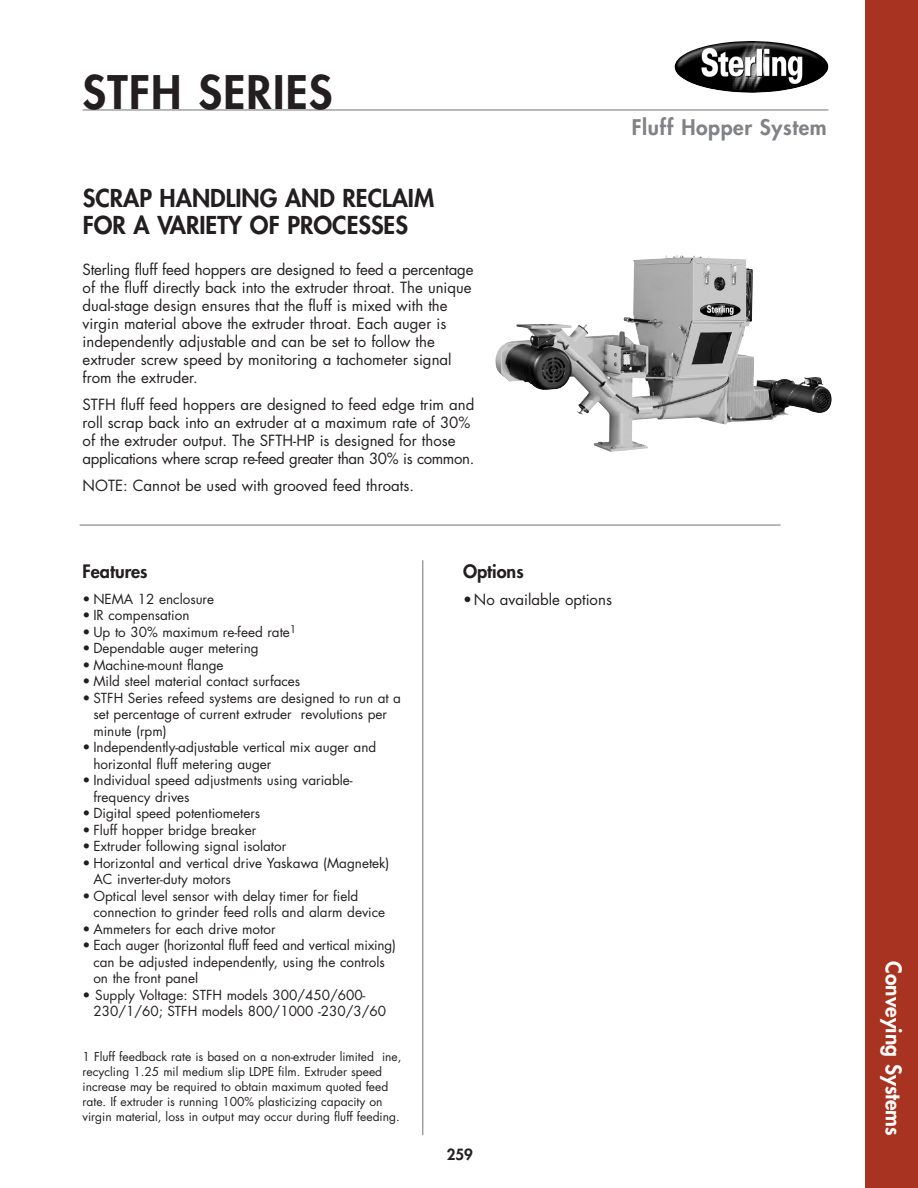
<style>
.page{position:relative;width:918px;height:1188px;background:#fff}
.page>*{position:absolute;margin:0;border:0;box-sizing:border-box;transform-origin:0 0}
.t1{font:800 45px "Futura";letter-spacing:.03em;color:#231f20}
.t2{font:800 24px/27px "Futura";color:#231f20}
.t3{font:800 21px "Futura";letter-spacing:.03em;color:#808285}
.t4{font:800 21px "Futura";color:#fff}
.t5{font:800 18px "Futura";color:#231f20}
.t6{font:15px/18px "Futura";color:#231f20}
.t7{font:800 15px "Futura";color:#231f20}
.t8{font:13.5px/16.5px "Futura";color:#231f20}
.t9{font:12px/15px "Futura";color:#231f20}
</style>
<div class="page">
<img style="left:674px;top:41px;width:155px;height:52px">
<div style="left:865px;top:0;width:53px;height:1188px;background:#a93321"></div>
<hr style="left:83px;top:109px;width:745px;height:2px;background:#808285">
<hr style="left:80px;top:524px;width:701px;height:2px;background:#808285">
<hr style="left:422px;top:560px;width:1px;height:575px;background:#808285">
<img style="left:516px;top:255px;width:316px;height:169px">
<h1 class="t1" style="left:83px;top:71px;width:252px">STFH SERIES</h1>
<h2 class="t2" style="left:83px;top:187px;width:353px">SCRAP HANDLING AND RECLAIM<br>FOR A VARIETY OF PROCESSES</h2>
<p class="t6" style="left:83px;top:262px;width:392px">Sterling fluff feed hoppers are designed to feed a percentage of the fluff directly back into the extruder throat. The unique dual-stage design ensures that the fluff is mixed with the virgin material above the extruder throat. Each auger is independently adjustable and can be set to follow the extruder screw speed by monitoring a tachometer signal from the extruder.</p>
<p class="t6" style="left:83px;top:397px;width:393px">STFH fluff feed hoppers are designed to feed edge trim and roll scrap back into an extruder at a maximum rate of 30% of the extruder output. The SFTH-HP is designed for those applications where scrap re-feed greater than 30% is common.</p>
<p class="t6" style="left:83px;top:478px;width:333px">NOTE: Cannot be used with grooved feed throats.</p>
<h3 class="t3" style="left:632px;top:117px;width:196px">Fluff Hopper System</h3>
<h3 class="t5" style="left:83px;top:563px;width:67px">Features</h3>
<p class="t8" style="left:83px;top:592px;width:133px">• NEMA 12 enclosure</p>
<p class="t8" style="left:83px;top:608px;width:108px">• IR compensation</p>
<p class="t8" style="left:83px;top:625px;width:215px">• Up to 30% maximum re-feed rate<sup>1</sup></p>
<p class="t8" style="left:83px;top:641px;width:178px">• Dependable auger metering</p>
<p class="t8" style="left:83px;top:658px;width:143px">• Machine-mount flange</p>
<p class="t8" style="left:83px;top:674px;width:219px">• Mild steel material contact surfaces</p>
<p class="t8" style="left:93px;top:691px;width:309px;text-indent:-11px">• STFH Series refeed systems are designed to run at a set percentage of current extruder revolutions per minute (rpm)</p>
<p class="t8" style="left:93px;top:740px;width:284px;text-indent:-11px">• Independently-adjustable vertical mix auger and horizontal fluff metering auger</p>
<p class="t8" style="left:93px;top:773px;width:261px;text-indent:-11px">• Individual speed adjustments using variable&shy;frequency drives</p>
<p class="t8" style="left:83px;top:806px;width:179px">• Digital speed potentiometers</p>
<p class="t8" style="left:83px;top:823px;width:175px">• Fluff hopper bridge breaker</p>
<p class="t8" style="left:83px;top:839px;width:205px">• Extruder following signal isolator</p>
<p class="t8" style="left:93px;top:856px;width:298px;text-indent:-11px">• Horizontal and vertical drive Yaskawa (Magnetek)<br>AC inverter-duty motors</p>
<p class="t8" style="left:93px;top:889px;width:293px;text-indent:-11px">• Optical level sensor with delay timer for field connection to grinder feed rolls and alarm device</p>
<p class="t8" style="left:83px;top:922px;width:194px">• Ammeters for each drive motor</p>
<p class="t8" style="left:93px;top:938px;width:304px;text-indent:-11px">• Each auger (horizontal fluff feed and vertical mixing) can be adjusted independently, using the controls on the front panel</p>
<p class="t8" style="left:93px;top:988px;width:294px;text-indent:-11px">• Supply Voltage: STFH models 300/450/600-<br>230/1/60; STFH models 800/1000 -230/3/60</p>
<p class="t9" style="left:83px;top:1050px;width:320px">1 Fluff feedback rate is based on a non-extruder limited ine, recycling 1.25 mil medium slip LDPE film. Extruder speed increase may be required to obtain maximum quoted feed rate. If extruder is running 100% plasticizing capacity on virgin material, loss in output may occur during fluff feeding.</p>
<h3 class="t5" style="left:463px;top:563px;width:62px">Options</h3>
<p class="t6" style="left:463px;top:592px;width:150px">•No available options</p>
<p class="t7" style="left:447px;top:1148px;width:28px">259</p>
<h3 class="t4" style="left:904px;top:961px;width:176px;rotate:90deg">Conveying Systems</h3>
</div>
